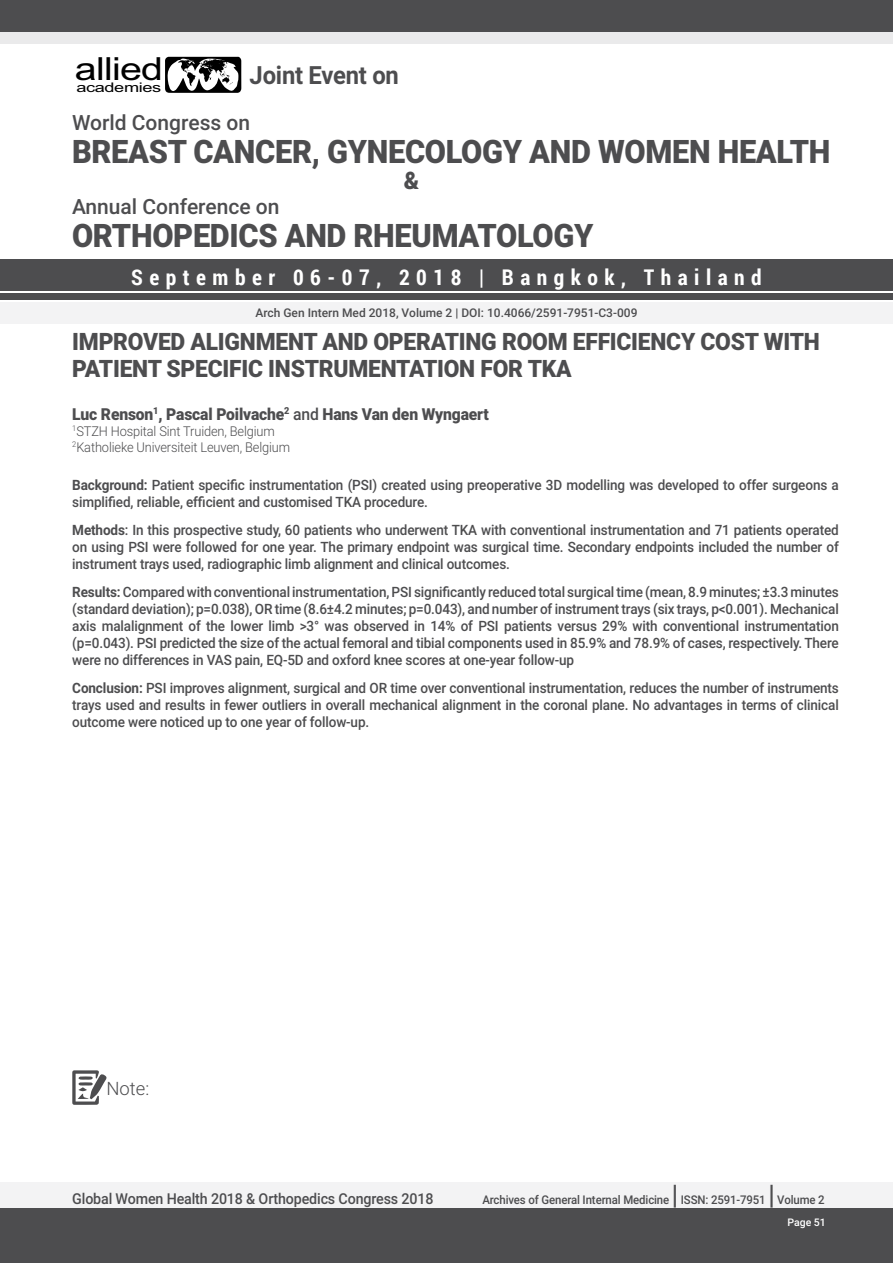
<style>
.page{position:relative;width:893px;height:1263px;background:#fff}
.page>*{position:absolute;margin:0;border:0;box-sizing:border-box;transform-origin:0 0}
.t1{font:900 32.4px "Roboto";letter-spacing:-.01em;color:#4d4d4f;scale:.95 1}
.t2{font:31.8px "Arial";letter-spacing:-.02em;color:#000;scale:1.24 1}
.t3{font:500 27px "Roboto";color:#4d4d4f;scale:.95 1}
.t4{font:700 25.05px "Roboto";letter-spacing:-.01em;color:#4d4d4f;scale:.95 1}
.t5{font:900 24.15px "Roboto";color:#4d4d4f;scale:.95 1}
.t6{font:900 24px/26.4px "Roboto";letter-spacing:-.01em;color:#4d4d4f;scale:.95 1}
.t7{font:700 21.6px "Roboto Condensed";letter-spacing:.3em;color:#fff}
.t8{font:500 21px "Roboto";color:#4d4d4f}
.t9{font:300 18.45px "Roboto";color:#4d4d4f}
.t10{font:900 16.5px "Roboto";letter-spacing:-.01em;color:#4d4d4f;scale:.95 1}
.t11{font:500 15px "Roboto";letter-spacing:-.01em;color:#4d4d4f;scale:.95 1}
.t12{font:500 14.25px/17.1px "Roboto";letter-spacing:-.01em;color:#4d4d4f;text-align:justify;scale:.95 1}
.t13{font:300 13.5px/16.2px "Roboto";letter-spacing:-.01em;color:#4d4d4f;scale:.95 1}
.t14{font:13.35px "Arial";letter-spacing:-.02em;color:#000;scale:1.36 1}
.t15{font:500 12px "Roboto";letter-spacing:-.01em;color:#4d4d4f}
.t16{font:500 12px "Roboto";letter-spacing:-.01em;color:#4d4d4f;scale:.95 1}
.t17{font:500 10.5px "Roboto";color:#fff}
.s1{font-weight:500}
.s2{font-weight:700}
</style>
<div class="page">
<div style="left:0;top:13px;width:893px;height:31px;background:#eaeaeb"></div>
<div style="left:0;top:1182px;width:893px;height:27px;background:#f3f3f4"></div>
<div style="left:0;top:1209px;width:893px;height:54px;background:#4d4d4f"></div>
<div style="left:0;top:259px;width:893px;height:31px;background:#4d4d4f"></div>
<div style="left:0;top:0;width:893px;height:31px;background:#4d4d4f"></div>
<div style="left:0;top:293px;width:893px;height:7px;background:#4d4d4f"></div>
<div style="left:0;top:302px;width:893px;height:21px;background:#f3f3f4"></div>
<svg style="left:72px;top:1070px;width:35px;height:35px"></svg>
<svg style="left:165px;top:57px;width:76px;height:36px"></svg>
<h2 class="t2" style="left:75px;top:48px;width:73px">allied</h2>
<p class="t14" style="left:76px;top:79px;width:64px">academies</p>
<h3 class="t4" style="left:250px;top:58px;width:159px">Joint Event on</h3>
<h3 class="t8" style="left:72px;top:108px;width:180px">World Congress on</h3>
<h1 class="t1" style="left:72px;top:129px;width:800px">BREAST CANCER, GYNECOLOGY AND WOMEN HEALTH</h1>
<h3 class="t8" style="left:72px;top:191px;width:209px">Annual Conference on</h3>
<h3 class="t5" style="left:404px;top:164px;width:18px">&amp;</h3>
<h1 class="t1" style="left:72px;top:212px;width:550px">ORTHOPEDICS AND RHEUMATOLOGY</h1>
<h3 class="t7" style="left:131px;top:262px;width:632px">September 06-07, 2018 | Bangkok, Thailand</h3>
<p class="t15" style="left:255px;top:304px;width:384px">Arch Gen Intern Med 2018, Volume 2 | DOI: 10.4066/2591-7951-C3-009</p>
<h3 class="t6" style="left:72px;top:328px;width:788px">IMPROVED ALIGNMENT AND OPERATING ROOM EFFICIENCY COST WITH<br>PATIENT SPECIFIC INSTRUMENTATION FOR TKA</h3>
<p class="t10" style="left:72px;top:402px;width:440px">Luc Renson<sup>1</sup>, Pascal Poilvache<sup>2</sup> <span class="s1">and</span> Hans Van den Wyngaert</p>
<p class="t13" style="left:72px;top:422px;width:231px"><sup>1</sup>STZH Hospital Sint Truiden, Belgium<br><sup>2</sup>Katholieke Universiteit Leuven, Belgium</p>
<p class="t12" style="left:72px;top:476px;width:808px"><span class="s2">Background:</span> Patient specific instrumentation (PSI) created using preoperative 3D modelling was developed to offer surgeons a simplified, reliable, efficient and customised TKA procedure.</p>
<p class="t12" style="left:72px;top:521px;width:808px"><span class="s2">Methods</span>: In this prospective study, 60 patients who underwent TKA with conventional instrumentation and 71 patients operated on using PSI were followed for one year. The primary endpoint was surgical time. Secondary endpoints included the number of instrument trays used, radiographic limb alignment and clinical outcomes.</p>
<p class="t12" style="left:72px;top:583px;width:808px"><span class="s2">Results:</span> Compared with conventional instrumentation, PSI significantly reduced total surgical time (mean, 8.9 minutes; ±3.3 minutes (standard deviation); p=0.038), OR time (8.6±4.2 minutes; p=0.043), and number of instrument trays (six trays, p&lt;0.001). Mechanical axis malalignment of the lower limb &gt;3° was observed in 14% of PSI patients versus 29% with conventional instrumentation (p=0.043). PSI predicted the size of the actual femoral and tibial components used in 85.9% and 78.9% of cases, respectively. There were no differences in VAS pain, EQ-5D and oxford knee scores at one-year follow-up</p>
<p class="t12" style="left:72px;top:679px;width:808px"><span class="s2">Conclusion:</span> PSI improves alignment, surgical and OR time over conventional instrumentation, reduces the number of instruments trays used and results in fewer outliers in overall mechanical alignment in the coronal plane. No advantages in terms of clinical outcome were noticed up to one year of follow-up.</p>
<p class="t9" style="left:106px;top:1075px;width:44px">Note:</p>
<p class="t11" style="left:72px;top:1189px;width:382px">Global Women Health 2018 &amp; Orthopedics Congress 2018</p>
<p class="t16" style="left:482px;top:1192px;width:198px">Archives of General Internal Medicine</p>
<h3 class="t3" style="left:672px;top:1176px;width:8px">|</h3>
<p class="t16" style="left:681px;top:1192px;width:91px">ISSN: 2591-7951</p>
<h3 class="t3" style="left:768px;top:1176px;width:8px">|</h3>
<p class="t16" style="left:777px;top:1192px;width:51px">Volume 2</p>
<p class="t17" style="left:787px;top:1215px;width:40px">Page 51</p>
</div>
